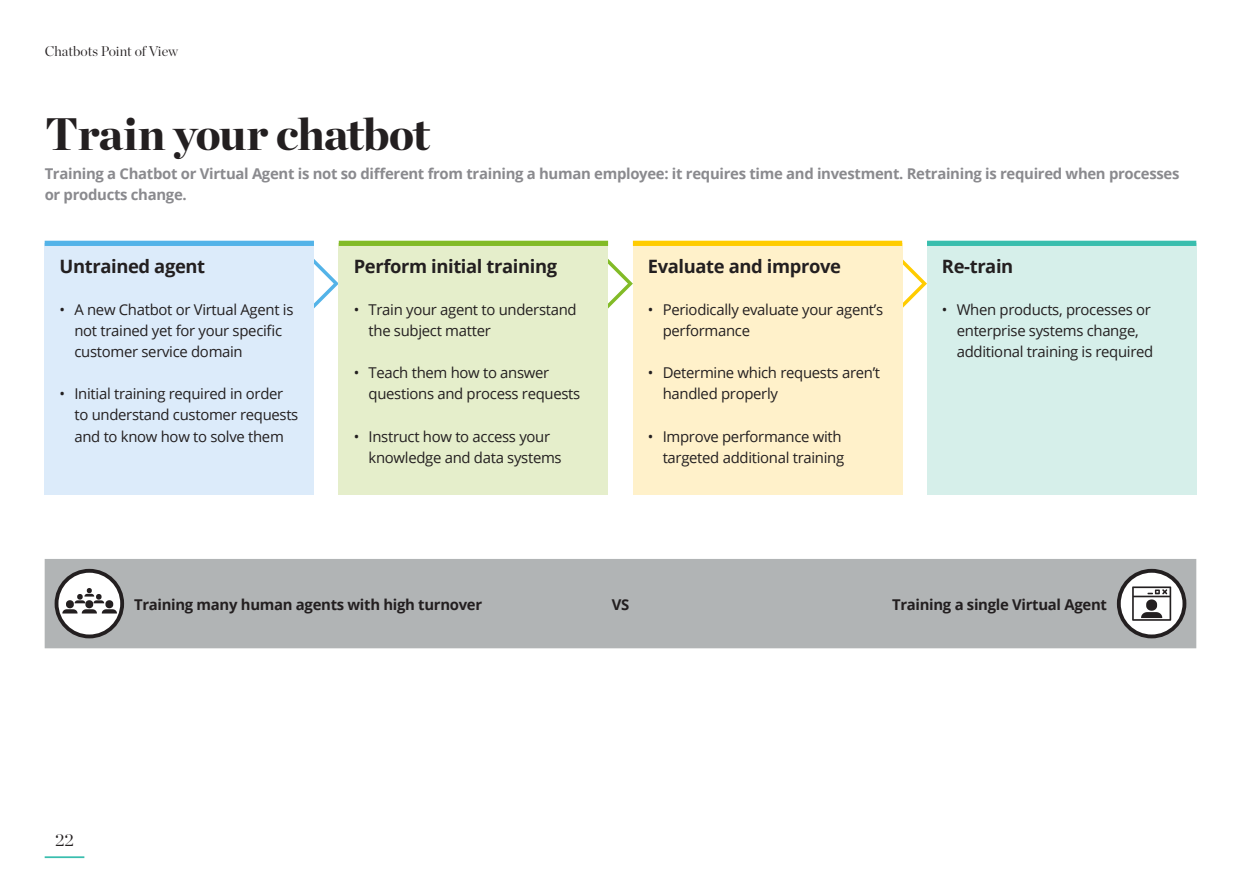
<style>
.page{position:relative;width:1241px;height:879px;background:#fff}
.page>*{position:absolute;margin:0;border:0;box-sizing:border-box;transform-origin:0 0}
.t1{font:900 45.5px "Chronicle Display";letter-spacing:-.02em;color:#231f20}
.t2{font:700 18.38px "Open Sans";letter-spacing:-.02em;color:#231f20}
.t3{font:300 17.5px "Chronicle Display";color:#231f20}
.t4{font:14.88px/21px "Open Sans";letter-spacing:-.02em;color:#231f20}
.t5{font:700 14.88px/21px "Open Sans";letter-spacing:-.02em;color:#8a8a8e}
.t6{font:700 14.88px "Open Sans";letter-spacing:-.02em;color:#231f20}
.t7{font:300 14px "Chronicle Display";color:#231f20}
</style>
<div class="page">
<hr style="left:45px;top:855px;width:39px;height:2px;background:#39beae">
<svg style="left:314px;top:252px;width:25px;height:63px"></svg>
<svg style="left:608px;top:259px;width:24px;height:50px"></svg>
<svg style="left:902px;top:252px;width:24px;height:63px"></svg>
<div style="left:45px;top:243px;width:269px;height:252px;background:#dcebfa"></div>
<div style="left:339px;top:243px;width:269px;height:252px;background:#e5eecb"></div>
<div style="left:632px;top:243px;width:270px;height:252px;background:#fff1ca"></div>
<div style="left:926px;top:243px;width:270px;height:252px;background:#d6efea"></div>
<div style="left:339px;top:240px;width:269px;height:6px;background:#82bb27"></div>
<div style="left:45px;top:240px;width:269px;height:6px;background:#53b3e8"></div>
<div style="left:632px;top:240px;width:270px;height:6px;background:#fc0"></div>
<div style="left:926px;top:240px;width:270px;height:6px;background:#39beae"></div>
<div style="left:45px;top:559px;width:1151px;height:89px;background:#b1b4b5"></div>
<svg style="left:56px;top:570px;width:66px;height:66px"></svg>
<div style="left:55px;top:568px;width:69px;height:70px;border:4px solid #231f20;border-radius:50%"></div>
<svg style="left:62px;top:587px;width:55px;height:26px"></svg>
<svg style="left:1118px;top:570px;width:66px;height:66px"></svg>
<div style="left:1116px;top:568px;width:70px;height:70px;border:4px solid #231f20;border-radius:50%"></div>
<svg style="left:1131px;top:586px;width:39px;height:34px"></svg>
<p class="t7" style="left:45px;top:40px;width:135px">Chatbots Point of View</p>
<h1 class="t1" style="left:45px;top:96px;width:387px">Train your chatbot</h1>
<p class="t5" style="left:45px;top:163px;width:1136px">Training a Chatbot or Virtual Agent is not so different from training a human employee: it requires time and investment. Retraining is required when processes or products change.</p>
<p class="t2" style="left:60px;top:253px;width:147px">Untrained agent</p>
<p class="t4" style="left:74px;top:299px;width:220px;text-indent:-15px">• A new Chatbot or Virtual Agent is not trained yet for your specific customer service domain</p>
<p class="t4" style="left:74px;top:383px;width:225px;text-indent:-15px">• Initial training required in order to understand customer requests and to know how to solve them</p>
<p class="t2" style="left:353px;top:253px;width:205px">Perform initial training</p>
<p class="t4" style="left:368px;top:299px;width:210px;text-indent:-15px">• Train your agent to understand the subject matter</p>
<p class="t4" style="left:368px;top:362px;width:213px;text-indent:-15px">• Teach them how to answer questions and process requests</p>
<p class="t4" style="left:368px;top:425px;width:195px;text-indent:-15px">• Instruct how to access your knowledge and data systems</p>
<p class="t2" style="left:647px;top:253px;width:195px">Evaluate and improve</p>
<p class="t4" style="left:662px;top:299px;width:222px;text-indent:-15px">• Periodically evaluate your agent’s performance</p>
<p class="t4" style="left:662px;top:362px;width:219px;text-indent:-15px">• Determine which requests aren’t handled properly</p>
<p class="t4" style="left:647px;top:425px;width:198px;text-align:right">• Improve performance with targeted additional training</p>
<p class="t2" style="left:941px;top:253px;width:73px">Re-train</p>
<p class="t4" style="left:956px;top:299px;width:198px;text-indent:-15px">• When products, processes or enterprise systems change, additional training is required</p>
<p class="t6" style="left:134px;top:593px;width:349px">Training many human agents with high turnover</p>
<p class="t6" style="left:611px;top:593px;width:19px">VS</p>
<p class="t6" style="left:891px;top:593px;width:216px">Training a single Virtual Agent</p>
<p class="t3" style="left:55px;top:825px;width:20px">22</p>
</div>
